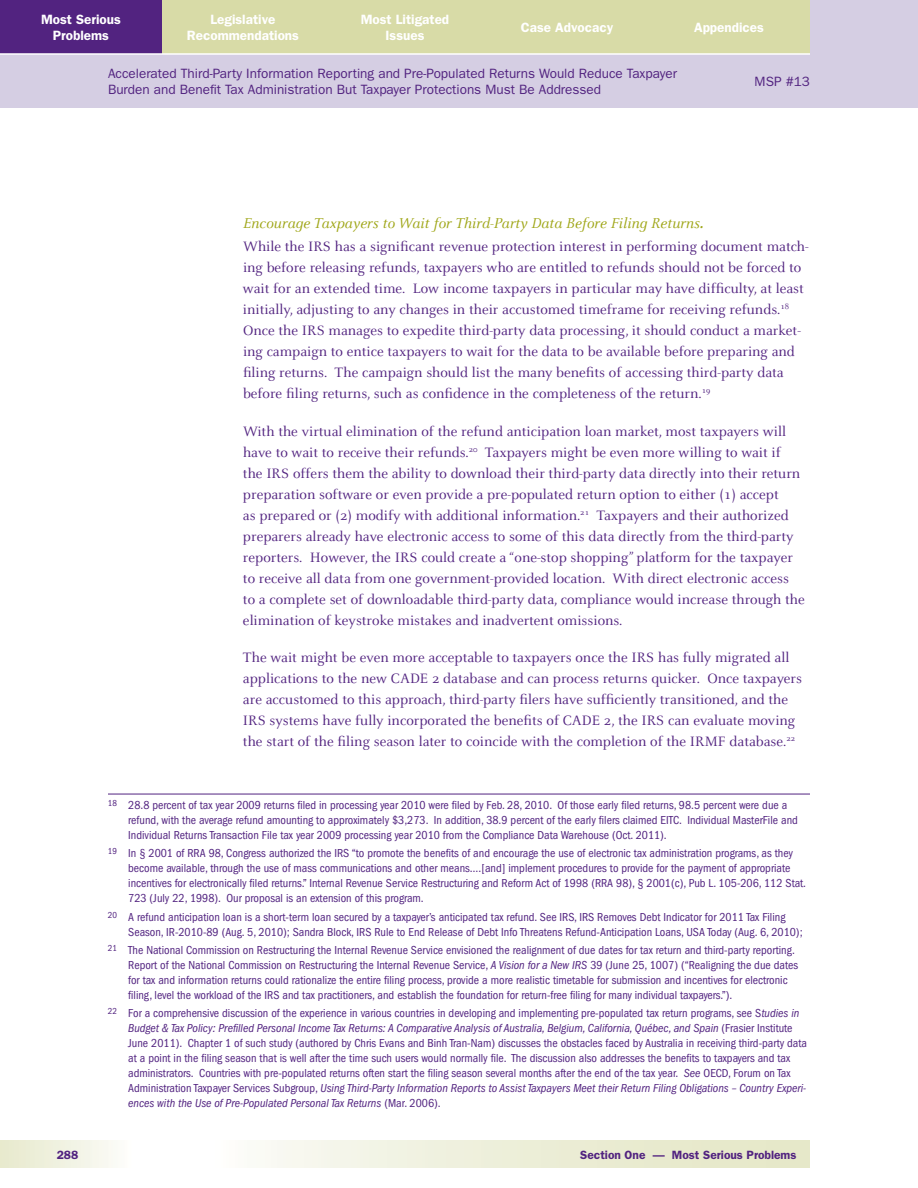
<style>
.page{position:relative;width:918px;height:1188px;background:#fff}
.page>*{position:absolute;margin:0;border:0;box-sizing:border-box;transform-origin:0 0}
.t1{font:italic 15.75px "Celeste";color:#9fa617}
.t2{font:15px/21px "Celeste";color:#522380}
.t3{font:13.5px/16.5px "Franklin Gothic";color:#522380}
.t4{font:600 13.5px/16.5px "Franklin Gothic";color:#fff;text-align:center}
.t5{font:condensed 12px/15px "Franklin Gothic";color:#522380}
.t6{font:600 12px "Franklin Gothic";color:#522380}
.s1{font-weight:700}
.s2{font-style:italic}
</style>
<div class="page">
<div style="left:0;top:0;width:918px;height:108px;background:#d5cee3"></div>
<svg style="left:265px;top:1141px;width:545px;height:27px;background:#edeed9"></svg>
<div style="left:0;top:1141px;width:148px;height:27px;background:linear-gradient(to right,#e6e9cc,#fff)"></div>
<div style="left:0;top:0;width:162px;height:54px;background:#522380"></div>
<div style="left:162px;top:0;width:162px;height:54px;background:#d8dba7"></div>
<div style="left:324px;top:0;width:162px;height:54px;background:#d8dba7"></div>
<div style="left:648px;top:0;width:162px;height:54px;background:#d8dba7"></div>
<div style="left:486px;top:0;width:162px;height:54px;background:#d8dba7"></div>
<hr style="left:0;top:53px;width:810px;height:2px;background:#fff">
<hr style="left:108px;top:794px;width:702px;height:1px;background:#522380">
<p class="t4" style="left:41px;top:11px;width:81px">Most serious<br>Problems</p>
<p class="t4" style="left:361px;top:11px;width:90px">Most litigated issues</p>
<p class="t4" style="left:521px;top:19px;width:94px">case advocacy</p>
<p class="t4" style="left:694px;top:19px;width:71px">appendices</p>
<p class="t4" style="left:187px;top:11px;width:114px">legislative recommendations</p>
<p class="t3" style="left:108px;top:65px;width:571px">Accelerated Third-Party Information Reporting and Pre-Populated Returns Would Reduce Taxpayer<br>Burden and Benefit Tax Administration But Taxpayer Protections Must Be Addressed</p>
<p class="t3" style="left:755px;top:73px;width:57px">MSP #13</p>
<h1 class="t1" style="left:243px;top:214px;width:462px">Encourage Taxpayers to Wait for Third-Party Data Before Filing Returns<span class="s1">.</span></h1>
<p class="t2" style="left:243px;top:237px;width:567px">While the irS has a significant revenue protection interest in performing document match&shy;ing before releasing refunds, taxpayers who are entitled to refunds should not be forced to wait for an extended time. low income taxpayers in particular may have difficulty, at least initially, adjusting to any changes in their accustomed timeframe for receiving refunds.<sup>18 </sup>once the irS manages to expedite third-party data processing, it should conduct a market&shy;ing campaign to entice taxpayers to wait for the data to be available before preparing and filing returns. the campaign should list the many benefits of accessing third-party data before filing returns, such as confidence in the completeness of the return.<sup>19</sup></p>
<p class="t2" style="left:243px;top:421px;width:563px">With the virtual elimination of the refund anticipation loan market, most taxpayers will have to wait to receive their refunds.<sup>20</sup> taxpayers might be even more willing to wait if<br>the irS offers them the ability to download their third-party data directly into their return preparation software or even provide a pre-populated return option to either (1) accept<br>as prepared or (2) modify with additional information.<sup>21</sup> taxpayers and their authorized preparers already have electronic access to some of this data directly from the third-party reporters. However, the irS could create a “one-stop shopping” platform for the taxpayer to receive all data from one government-provided location. With direct electronic access to a complete set of downloadable third-party data, compliance would increase through the elimination of keystroke mistakes and inadvertent omissions.</p>
<p class="t2" style="left:243px;top:647px;width:561px">the wait might be even more acceptable to taxpayers once the irS has fully migrated all applications to the new cade 2 database and can process returns quicker. once taxpayers are accustomed to this approach, third-party filers have sufficiently transitioned, and the irS systems have fully incorporated the benefits of cade 2, the irS can evaluate moving the start of the filing season later to coincide with the completion of the irMF database.<sup>22</sup></p>
<p class="t5" style="left:128px;top:798px;width:671px;text-indent:-20px"><sup>18</sup> 28.8 percent of tax year 2009 returns filed in processing year 2010 were filed by Feb. 28, 2010. Of those early filed returns, 98.5 percent were due a refund, with the average refund amounting to approximately $3,273. In addition, 38.9 percent of the early filers claimed EITC. Individual MasterFile and<br>Individual Returns Transaction File tax year 2009 processing year 2010 from the Compliance Data Warehouse (Oct. 2011).</p>
<p class="t5" style="left:128px;top:846px;width:679px;text-indent:-20px"><sup>19</sup> In § 2001 of RRA 98, Congress authorized the IRS “to promote the benefits of and encourage the use of electronic tax administration programs, as they become available, through the use of mass communications and other means….[and] implement procedures to provide for the payment of appropriate incentives for electronically filed returns.” Internal Revenue Service Restructuring and Reform Act of 1998 (RRA 98), § 2001(c), Pub L. 105-206, 112 Stat.<br>723 (July 22, 1998). Our proposal is an extension of this program.</p>
<p class="t5" style="left:128px;top:909px;width:676px;text-indent:-20px"><sup>20</sup> A refund anticipation loan is a short-term loan secured by a taxpayer’s anticipated tax refund. See IRS, IRS Removes Debt Indicator for 2011 Tax Filing<br>Season, IR-2010-89 (Aug. 5, 2010); Sandra Block, IRS Rule to End Release of Debt Info Threatens Refund-Anticipation Loans, USA Today (Aug. 6, 2010);</p>
<p class="t5" style="left:128px;top:942px;width:671px;text-indent:-20px"><sup>21</sup> The National Commission on Restructuring the Internal Revenue Service envisioned the realignment of due dates for tax return and third-party reporting.<br>Report of the National Commission on Restructuring the Internal Revenue Service, <span class="s2">A Vision for a New IRS</span> 39 (June 25, 1007) (“Realigning the due dates for tax and information returns could rationalize the entire filing process, provide a more realistic timetable for submission and incentives for electronic filing, level the workload of the IRS and tax practitioners, and establish the foundation for return-free filing for many individual taxpayers.”).</p>
<p class="t5" style="left:128px;top:1006px;width:680px;text-indent:-20px"><sup>22</sup> For a comprehensive discussion of the experience in various countries in developing and implementing pre-populated tax return programs, see S<span class="s2">tudies in Budget &amp; Tax Policy: Prefilled Personal Income Tax Returns: A Comparative Analysis of Australia, Belgium, California, Québec, and Spain</span> (Frasier Institute June 2011). Chapter 1 of such study (authored by Chris Evans and Binh Tran-Nam) discusses the obstacles faced by Australia in receiving third-party data at a point in the filing season that is well after the time such users would normally file. The discussion also addresses the benefits to taxpayers and tax administrators. Countries with pre-populated returns often start the filing season several months after the end of the tax year. <span class="s2">See</span> OECD, Forum on Tax Administration Taxpayer Services Subgroup, <span class="s2">Using Third-Party Information Reports to Assist Taxpayers Meet their Return Filing Obligations – Country Experi&shy;ences with the Use of Pre-Populated Personal Tax Returns</span> (Mar. 2006).</p>
<p class="t6" style="left:57px;top:1148px;width:23px">288</p>
<p class="t6" style="left:580px;top:1148px;width:218px">Section One — Most Serious Problems</p>
</div>
